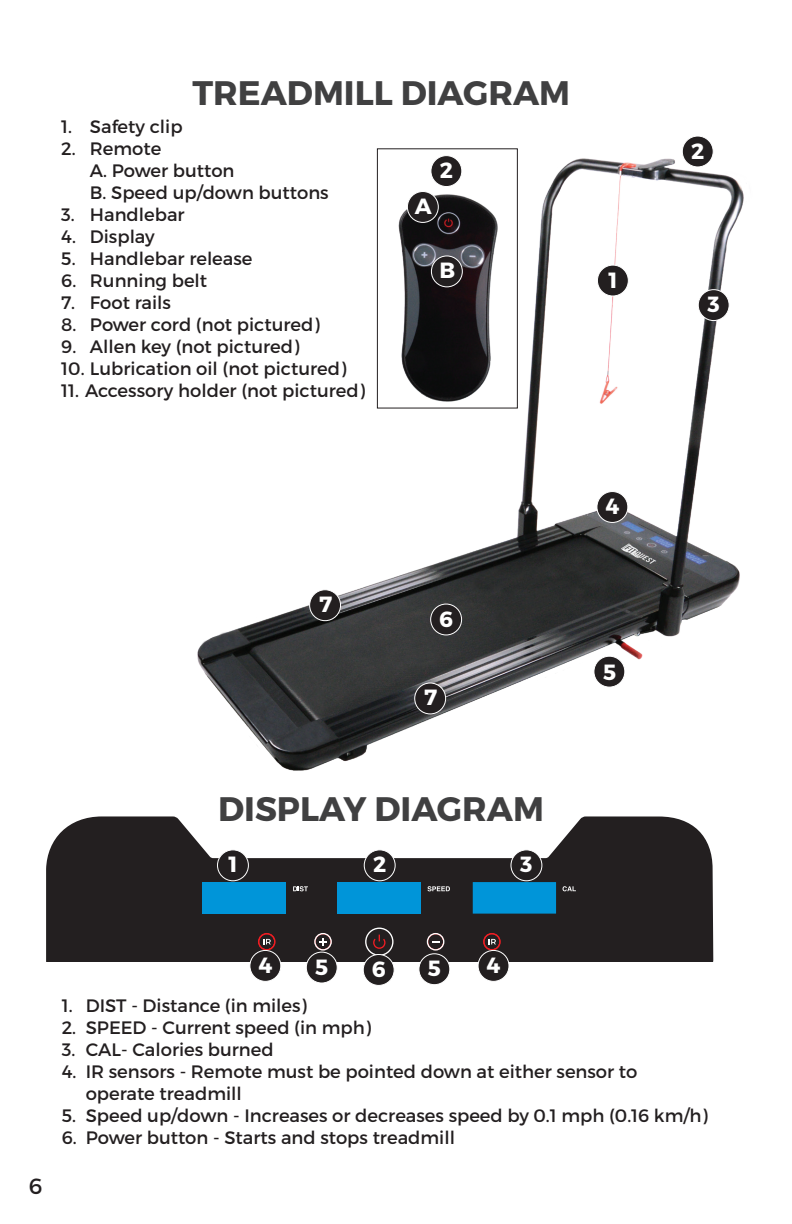
<style>
.page{position:relative;width:792px;height:1224px;background:#fff}
.page>*{position:absolute;margin:0;border:0;box-sizing:border-box;transform-origin:0 0}
.t1{font:700 34px "Montserrat";color:#404041}
.t2{font:700 22px "Montserrat";color:#fff}
.t3{font:22px "Montserrat";color:#231f20}
.t4{font:18px/22px "Montserrat";color:#231f20}
</style>
<div class="page">
<img style="left:197px;top:147px;width:547px;height:624px">
<div style="left:597px;top:265px;width:31px;height:31px;background:#231f20;border-radius:50%"></div>
<div style="left:597px;top:265px;width:32px;height:32px;border:1px solid #fff;border-radius:50%"></div>
<div style="left:682px;top:136px;width:31px;height:31px;background:#231f20;border-radius:50%"></div>
<div style="left:682px;top:136px;width:32px;height:31px;border:1px solid #fff;border-radius:50%"></div>
<div style="left:431px;top:156px;width:31px;height:31px;background:#231f20;border-radius:50%"></div>
<div style="left:430px;top:155px;width:32px;height:32px;border:1px solid #fff;border-radius:50%"></div>
<div style="left:698px;top:290px;width:31px;height:31px;background:#231f20;border-radius:50%"></div>
<div style="left:698px;top:289px;width:32px;height:32px;border:1px solid #fff;border-radius:50%"></div>
<div style="left:597px;top:492px;width:31px;height:30px;background:#231f20;border-radius:50%"></div>
<div style="left:596px;top:491px;width:32px;height:32px;border:1px solid #fff;border-radius:50%"></div>
<div style="left:594px;top:656px;width:31px;height:31px;background:#231f20;border-radius:50%"></div>
<div style="left:593px;top:656px;width:32px;height:32px;border:1px solid #fff;border-radius:50%"></div>
<div style="left:415px;top:683px;width:31px;height:31px;background:#231f20;border-radius:50%"></div>
<div style="left:414px;top:683px;width:32px;height:31px;border:1px solid #fff;border-radius:50%"></div>
<div style="left:310px;top:590px;width:31px;height:31px;background:#231f20;border-radius:50%"></div>
<div style="left:309px;top:589px;width:32px;height:32px;border:1px solid #fff;border-radius:50%"></div>
<div style="left:431px;top:604px;width:31px;height:31px;background:#231f20;border-radius:50%"></div>
<div style="left:430px;top:604px;width:32px;height:31px;border:1px solid #fff;border-radius:50%"></div>
<svg style="left:46px;top:816px;width:667px;height:146px"></svg>
<svg style="left:51px;top:818px;width:657px;height:144px;fill:#231f20"></svg>
<div style="left:315px;top:934px;width:16px;height:16px;border:1px solid #ee1d23;border-radius:50%"></div>
<div style="left:428px;top:934px;width:16px;height:16px;border:1px solid #ee1d23;border-radius:50%"></div>
<svg style="left:319px;top:938px;width:8px;height:7px"></svg>
<div style="left:314px;top:933px;width:18px;height:18px;border:1px solid #fff;border-radius:50%"></div>
<svg style="left:373px;top:935px;width:13px;height:14px"></svg>
<div style="left:365px;top:928px;width:29px;height:28px;border:1px solid #fff;border-radius:50%"></div>
<div style="left:427px;top:933px;width:17px;height:18px;border:1px solid #fff;border-radius:50%"></div>
<div style="left:484px;top:934px;width:16px;height:16px;border:1px solid #ee1d23;border-radius:50%"></div>
<div style="left:483px;top:933px;width:18px;height:18px;border:1px solid #ee1d23;border-radius:50%"></div>
<svg style="left:488px;top:939px;width:8px;height:5px"></svg>
<svg style="left:263px;top:939px;width:8px;height:5px"></svg>
<div style="left:259px;top:934px;width:16px;height:16px;border:1px solid #ee1d23;border-radius:50%"></div>
<div style="left:258px;top:933px;width:18px;height:18px;border:1px solid #ee1d23;border-radius:50%"></div>
<div style="left:338px;top:882px;width:83px;height:32px;background:#0095d9"></div>
<div style="left:473px;top:882px;width:83px;height:32px;background:#0095d9"></div>
<div style="left:203px;top:882px;width:83px;height:32px;background:#0095d9"></div>
<svg style="left:428px;top:886px;width:22px;height:5px"></svg>
<svg style="left:293px;top:886px;width:15px;height:5px"></svg>
<svg style="left:563px;top:886px;width:13px;height:5px"></svg>
<div style="left:218px;top:850px;width:30px;height:31px;background:#231f20;border-radius:50%"></div>
<div style="left:217px;top:849px;width:32px;height:32px;border:1px solid #fff;border-radius:50%"></div>
<div style="left:364px;top:850px;width:31px;height:31px;background:#231f20;border-radius:50%"></div>
<div style="left:364px;top:849px;width:32px;height:32px;border:1px solid #fff;border-radius:50%"></div>
<div style="left:511px;top:850px;width:31px;height:31px;background:#231f20;border-radius:50%"></div>
<div style="left:510px;top:849px;width:32px;height:32px;border:1px solid #fff;border-radius:50%"></div>
<div style="left:478px;top:950px;width:31px;height:31px;background:#231f20;border-radius:50%"></div>
<div style="left:478px;top:950px;width:31px;height:32px;border:1px solid #fff;border-radius:50%"></div>
<div style="left:250px;top:950px;width:31px;height:31px;background:#231f20;border-radius:50%"></div>
<div style="left:249px;top:950px;width:32px;height:32px;border:1px solid #fff;border-radius:50%"></div>
<div style="left:363px;top:955px;width:31px;height:30px;background:#231f20;border-radius:50%"></div>
<div style="left:363px;top:954px;width:32px;height:32px;border:1px solid #fff;border-radius:50%"></div>
<div style="left:306px;top:952px;width:31px;height:31px;background:#231f20;border-radius:50%"></div>
<div style="left:306px;top:952px;width:32px;height:32px;border:1px solid #fff;border-radius:50%"></div>
<div style="left:419px;top:954px;width:31px;height:31px;background:#231f20;border-radius:50%"></div>
<div style="left:418px;top:953px;width:32px;height:32px;border:1px solid #fff;border-radius:50%"></div>
<img style="left:379px;top:187px;width:140px;height:222px">
<div style="left:407px;top:192px;width:31px;height:30px;background:#231f20;border-radius:50%"></div>
<div style="left:407px;top:191px;width:32px;height:32px;border:1px solid #fff;border-radius:50%"></div>
<div style="left:431px;top:256px;width:31px;height:31px;background:#231f20;border-radius:50%"></div>
<div style="left:431px;top:255px;width:32px;height:32px;border:1px solid #fff;border-radius:50%"></div>
<div style="left:377px;top:148px;width:141px;height:261px;border:1px solid #231f20"></div>
<h1 class="t1" style="left:192px;top:72px;width:379px">TREADMILL DIAGRAM</h1>
<p class="t4" style="left:61px;top:115px;width:123px">1. Safety clip</p>
<p class="t4" style="left:90px;top:137px;width:240px;text-indent:-29px">2. Remote<br>A. Power button<br>B. Speed up/down buttons</p>
<p class="t4" style="left:61px;top:203px;width:125px">3. Handlebar</p>
<p class="t4" style="left:61px;top:225px;width:95px">4. Display</p>
<p class="t4" style="left:61px;top:247px;width:193px">5. Handlebar release</p>
<p class="t4" style="left:61px;top:269px;width:147px">6. Running belt</p>
<p class="t4" style="left:61px;top:291px;width:111px">7. Foot rails</p>
<p class="t4" style="left:61px;top:313px;width:260px">8. Power cord (not pictured)</p>
<p class="t4" style="left:61px;top:335px;width:240px">9. Allen key (not pictured)</p>
<p class="t4" style="left:61px;top:357px;width:286px">10. Lubrication oil (not pictured)</p>
<p class="t4" style="left:61px;top:379px;width:305px">11. Accessory holder (not pictured)</p>
<p class="t2" style="left:415px;top:193px;width:18px">A</p>
<p class="t2" style="left:440px;top:157px;width:15px">2</p>
<p class="t2" style="left:440px;top:257px;width:17px">B</p>
<p class="t2" style="left:608px;top:266px;width:11px">1</p>
<p class="t2" style="left:691px;top:137px;width:15px">2</p>
<p class="t2" style="left:708px;top:291px;width:14px">3</p>
<p class="t2" style="left:319px;top:591px;width:15px">7</p>
<p class="t2" style="left:439px;top:605px;width:15px">6</p>
<p class="t2" style="left:424px;top:684px;width:15px">7</p>
<p class="t2" style="left:605px;top:493px;width:15px">4</p>
<p class="t2" style="left:603px;top:658px;width:15px">5</p>
<h1 class="t1" style="left:218px;top:788px;width:327px">DISPLAY DIAGRAM</h1>
<p class="t2" style="left:228px;top:851px;width:11px">1</p>
<p class="t2" style="left:373px;top:851px;width:15px">2</p>
<p class="t2" style="left:520px;top:851px;width:14px">3</p>
<p class="t3" style="left:29px;top:1172px;width:15px">6</p>
<p class="t2" style="left:258px;top:951px;width:15px">4</p>
<p class="t2" style="left:315px;top:953px;width:15px">5</p>
<p class="t2" style="left:372px;top:956px;width:15px">6</p>
<p class="t2" style="left:428px;top:955px;width:15px">5</p>
<p class="t2" style="left:487px;top:951px;width:15px">4</p>
<p class="t4" style="left:62px;top:994px;width:247px">1. DIST - Distance (in miles)</p>
<p class="t4" style="left:62px;top:1016px;width:311px">2. SPEED - Current speed (in mph)</p>
<p class="t4" style="left:62px;top:1038px;width:214px">3. CAL- Calories burned</p>
<p class="t4" style="left:86px;top:1060px;width:553px;text-indent:-24px">4. IR sensors - Remote must be pointed down at either sensor to operate treadmill</p>
<p class="t4" style="left:62px;top:1104px;width:647px">5. Speed up/down - Increases or decreases speed by 0.1 mph (0.16 km/h)</p>
<p class="t4" style="left:62px;top:1126px;width:395px">6. Power button - Starts and stops treadmill</p>
</div>
